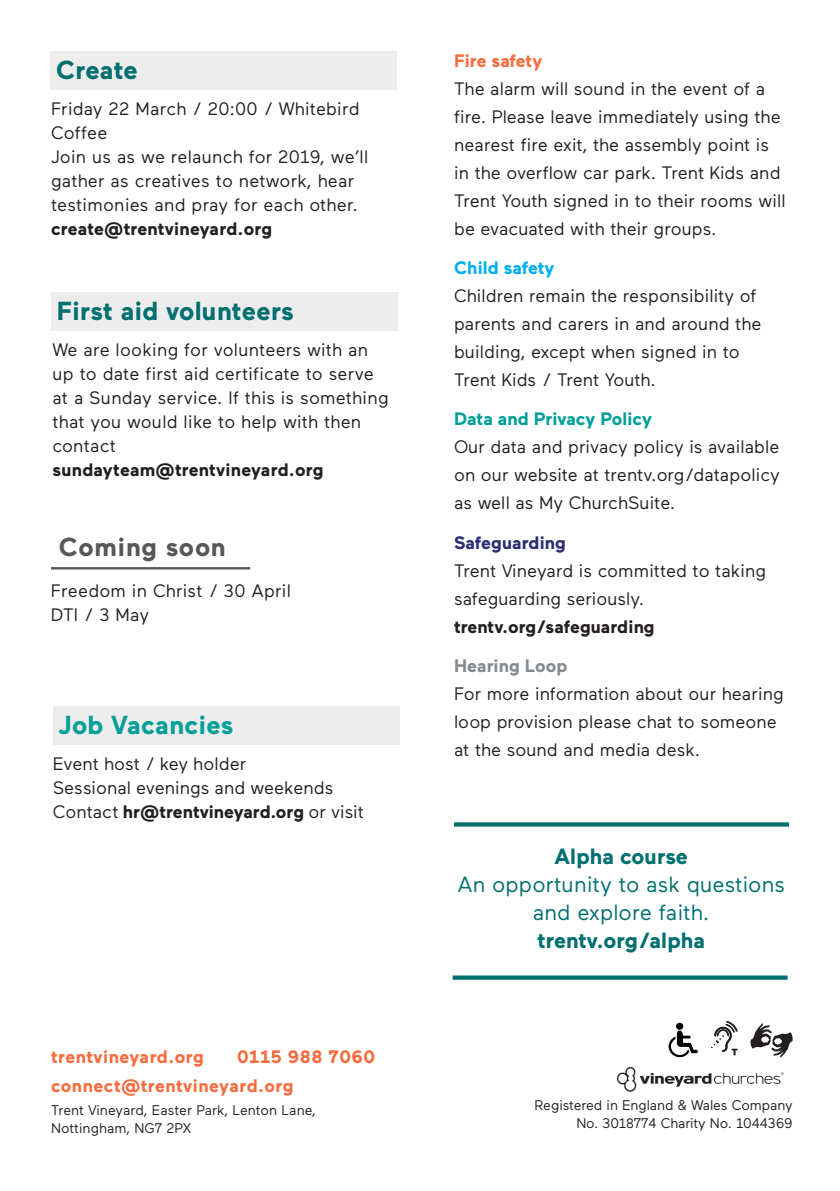
<style>
.page{position:relative;width:840px;height:1191px;background:#fff}
.page>*{position:absolute;margin:0;border:0;box-sizing:border-box;transform-origin:0 0}
.t1{font:700 26px "Maax";letter-spacing:.005em;color:#006f6f}
.t2{font:700 26px "Maax";letter-spacing:.01em;color:#009f98}
.t3{font:700 26px "Maax";letter-spacing:.025em;color:#575756}
.t4{font:22px/28px "Maax";color:#006f6f;text-align:center}
.t5{font:700 22px "Maax";color:#006f6f}
.t6{font:18px/28px "Maax";color:#231f20}
.t7{font:700 18px "Maax";letter-spacing:.005em;color:#231f20}
.t8{font:700 18px/28.8px "Maax";letter-spacing:.025em;color:#f66c3e}
.t9{font:700 18px "Maax";color:#009f98}
.t10{font:700 18px "Maax";color:#2c2d73}
.t11{font:700 18px "Maax";color:#00aeef}
.t12{font:700 18px "Maax";color:#828b8f}
.t13{font:700 18px "Maax";letter-spacing:-.01em;color:#f66c3e}
.t14{font:14px/18px "Maax";letter-spacing:-.01em;color:#231f20}
.s1{font-weight:700}
</style>
<div class="page">
<img style="left:616px;top:1066px;width:168px;height:26px">
<svg style="left:668px;top:1022px;width:29px;height:35px"></svg>
<svg style="left:750px;top:1023px;width:42px;height:34px"></svg>
<svg style="left:711px;top:1020px;width:26px;height:35px"></svg>
<hr style="left:51px;top:567px;width:199px;height:2px;background:#575756">
<svg style="left:454px;top:822px;width:334px;height:4px"></svg>
<svg style="left:452px;top:975px;width:335px;height:4px"></svg>
<div style="left:51px;top:292px;width:346px;height:39px;background:#ededed"></div>
<div style="left:53px;top:706px;width:346px;height:38px;background:#ededed"></div>
<div style="left:50px;top:52px;width:346px;height:38px;background:#ededed"></div>
<h1 class="t1" style="left:56px;top:56px;width:83px">Create</h1>
<p class="t6" style="left:51px;top:97px;width:318px;line-height:24px">Friday 22 March / 20:00 / Whitebird<br>Coffee<br>Join us as we relaunch for 2019, we’ll gather as creatives to network, hear testimonies and pray for each other.</p>
<p class="t7" style="left:51px;top:219px;width:222px">create@trentvineyard.org</p>
<h1 class="t1" style="left:57px;top:297px;width:238px">First aid volunteers</h1>
<p class="t6" style="left:52px;top:338px;width:337px;line-height:24px">We are looking for volunteers with an up to date first aid certificate to serve at a Sunday service. If this is something that you would like to help with then contact</p>
<p class="t7" style="left:52px;top:460px;width:272px">sundayteam@trentvineyard.org</p>
<h1 class="t3" style="left:59px;top:533px;width:168px">Coming soon</h1>
<p class="t6" style="left:51px;top:579px;width:241px;line-height:24px">Freedom in Christ / 30 April<br>DTI / 3 May</p>
<h1 class="t2" style="left:59px;top:710px;width:176px">Job Vacancies</h1>
<p class="t6" style="left:53px;top:751px;width:312px;line-height:24px">Event host / key holder<br>Sessional evenings and weekends<br>Contact <span class="s1">hr@trentvineyard.org</span> or visit</p>
<p class="t13" style="left:454px;top:51px;width:90px">Fire safety</p>
<p class="t6" style="left:454px;top:75px;width:333px">The alarm will sound in the event of a fire. Please leave immediately using the nearest fire exit, the assembly point is in the overflow car park. Trent Kids and Trent Youth signed in to their rooms will be evacuated with their groups.</p>
<p class="t11" style="left:454px;top:258px;width:102px">Child safety</p>
<p class="t6" style="left:454px;top:282px;width:309px">Children remain the responsibility of parents and carers in and around the building, except when signed in to Trent Kids / Trent Youth.</p>
<p class="t9" style="left:454px;top:409px;width:199px">Data and Privacy Policy</p>
<p class="t6" style="left:454px;top:433px;width:327px;text-align:justify">Our data and privacy policy is available on our website at trentv.org/datapolicy as well as My ChurchSuite.</p>
<p class="t10" style="left:454px;top:533px;width:113px">Safeguarding</p>
<p class="t6" style="left:454px;top:557px;width:313px">Trent Vineyard is committed to taking safeguarding seriously.</p>
<p class="t7" style="left:454px;top:617px;width:202px">trentv.org/safeguarding</p>
<p class="t12" style="left:454px;top:656px;width:115px">Hearing Loop</p>
<p class="t6" style="left:454px;top:680px;width:331px">For more information about our hearing loop provision please chat to someone at the sound and media desk.</p>
<p class="t5" style="left:554px;top:844px;width:135px">Alpha course</p>
<p class="t4" style="left:457px;top:870px;width:329px">An opportunity to ask questions and explore faith.</p>
<p class="t5" style="left:537px;top:928px;width:169px">trentv.org/alpha</p>
<p class="t8" style="left:51px;top:1043px;width:154px">trentvineyard.org</p>
<p class="t8" style="left:51px;top:1043px;width:325px;text-indent:186px">0115 988 7060 connect@trentvineyard.org</p>
<p class="t14" style="left:51px;top:1101px;width:266px">Trent Vineyard, Easter Park, Lenton Lane,<br>Nottingham, NG7 2PX</p>
<p class="t14" style="left:534px;top:1096px;width:259px;text-align:right">Registered in England &amp; Wales Company<br>No. 3018774 Charity No. 1044369</p>
</div>
